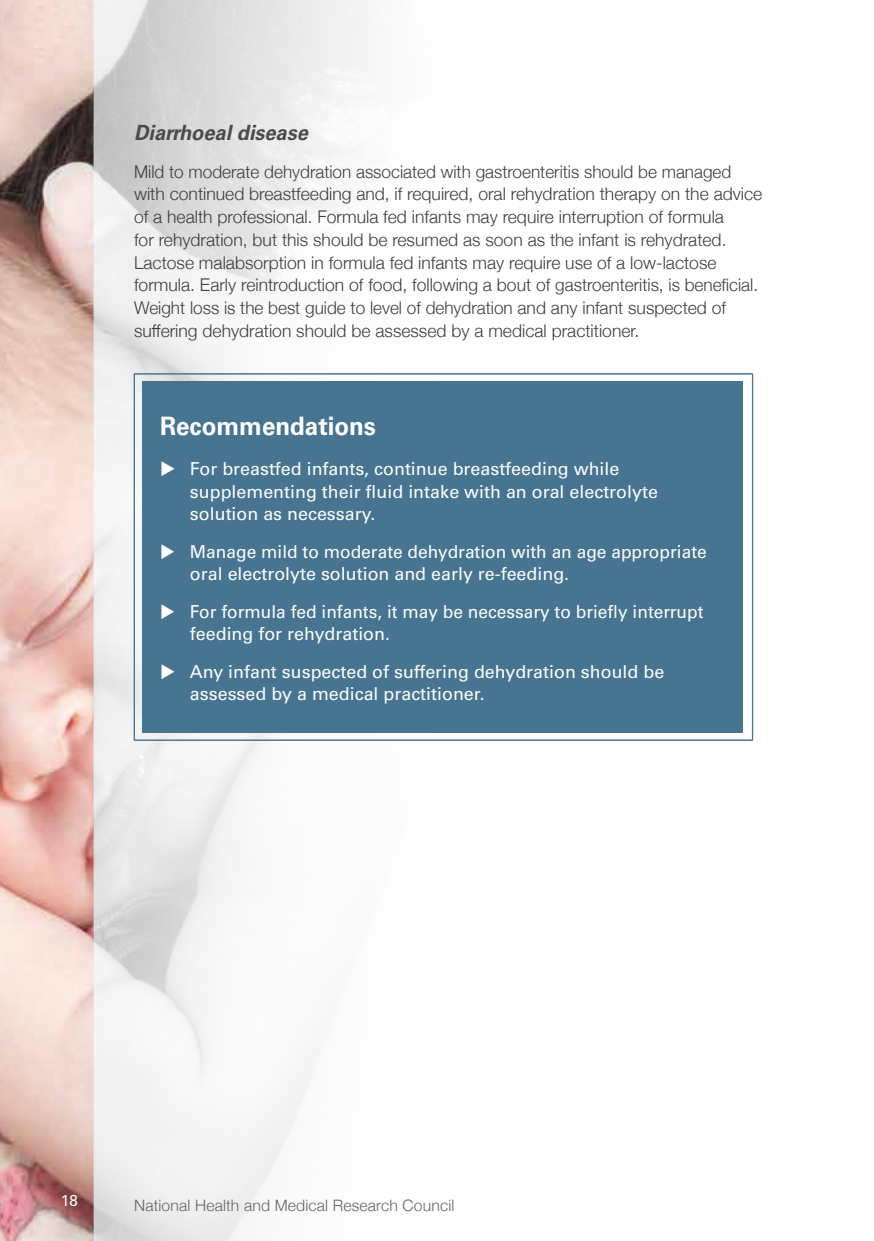
<style>
.page{position:relative;width:874px;height:1241px;background:#fff}
.page>*{position:absolute;margin:0;border:0;box-sizing:border-box;transform-origin:0 0}
.t1{font:700 25.38px "Univers";color:#fff;scale:.95 1}
.Head_3{font:italic 700 21px "Univers";color:#4b4b4d;scale:.95 1}
.t2{font:17.85px/22.6px "Univers";color:#fff}
.Text{font:300 17.5px/22.8px "Helvetica Neue";color:#3e3d40}
.t3{font:300 15.75px "Helvetica Neue";letter-spacing:.01em;color:#646567}
.t4{font:15.75px "Univers";color:#fff;scale:.95 1}
</style>
<div class="page">
<img style="left:0;top:0;width:754px;height:1240px">
<hr style="left:134px;top:373px;width:618px;height:1px;background:#467491">
<hr style="left:134px;top:374px;width:1px;height:365px;background:#467491">
<hr style="left:751px;top:374px;width:1px;height:365px;background:#467491">
<hr style="left:752px;top:374px;width:1px;height:366px;background:#467491">
<hr style="left:134px;top:739px;width:618px;height:1px;background:#467491">
<hr style="left:134px;top:740px;width:618px;height:1px;background:#467491">
<div style="left:142px;top:381px;width:599px;height:351px;background:#467491"></div>
<p class="Head_3" style="left:134px;top:120px;width:184px">Diarrhoeal disease</p>
<p class="Text" style="left:134px;top:159px;width:629px">Mild to moderate dehydration associated with gastroenteritis should be managed with continued breastfeeding and, if required, oral rehydration therapy on the advice of a health professional. Formula fed infants may require interruption of formula<br>for rehydration, but this should be resumed as soon as the infant is rehydrated.<br>Lactose malabsorption in formula fed infants may require use of a low-lactose formula. Early reintroduction of food, following a bout of gastroenteritis, is beneficial.<br>Weight loss is the best guide to level of dehydration and any infant suspected of suffering dehydration should be assessed by a medical practitioner.</p>
<h3 class="t1" style="left:160px;top:411px;width:228px">Recommendations</h3>
<p class="t2" style="left:190px;top:457px;width:469px">For breastfed infants, continue breastfeeding while supplementing their fluid intake with an oral electrolyte solution as necessary.</p>
<p class="t2" style="left:190px;top:540px;width:518px">Manage mild to moderate dehydration with an age appropriate oral electrolyte solution and early re-feeding.</p>
<p class="t2" style="left:190px;top:600px;width:514px">For formula fed infants, it may be necessary to briefly interrupt feeding for rehydration.</p>
<p class="t2" style="left:190px;top:660px;width:475px">Any infant suspected of suffering dehydration should be assessed by a medical practitioner.</p>
<p class="t4" style="left:61px;top:1190px;width:19px">18</p>
<p class="t3" style="left:134px;top:1192px;width:321px">National Health and Medical Research Council</p>
</div>
